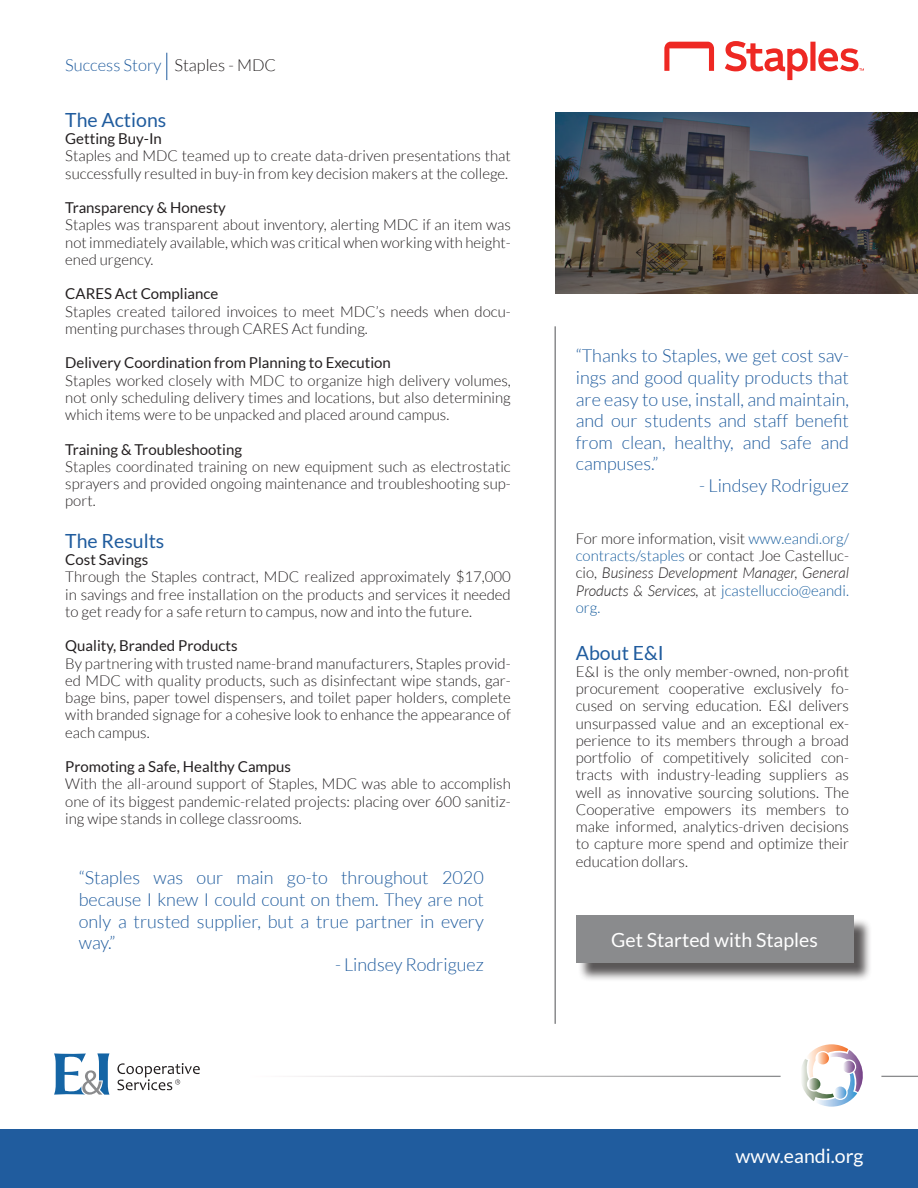
<style>
.page{position:relative;width:918px;height:1188px;background:#fff}
.page>*{position:absolute;margin:0;border:0;box-sizing:border-box;transform-origin:0 0}
.t1{font:19.5px "Lato";color:#fff}
.t2{font:19.5px "Lato";color:#205c9e}
.t3{font:300 18px/21.6px "Lato";color:#205c9e;text-align:justify}
.t4{font:300 16.5px "Lato";color:#205c9e}
.t5{font:300 15px/17.2px "Lato";color:#231f20;text-align:justify}
.t6{font:15px "Lato";color:#231f20}
.t7{font:300 15px/17.2px "Lato";color:#175d9e;text-align:justify}
.s1{color:#231f20}
.s2{font-style:italic;color:#231f20}
</style>
<div class="page">
<svg style="left:166px;top:53px;width:1px;height:27px"></svg>
<div style="left:0;top:1130px;width:918px;height:58px;background:#205c9e"></div>
<hr style="left:554px;top:326px;width:2px;height:698px;background:#8a8b8d">
<svg style="left:556px;top:112px;width:362px;height:182px;background:#4d4948"></svg>
<svg style="left:664px;top:42px;width:50px;height:29px"></svg>
<svg style="left:725px;top:41px;width:83px;height:39px"></svg>
<div style="left:810px;top:42px;width:6px;height:29px;background:#ee2823"></div>
<svg style="left:818px;top:48px;width:46px;height:23px"></svg>
<div style="left:578px;top:918px;width:294px;height:64px;background:#231f20;opacity:.75"></div>
<div style="left:576px;top:916px;width:277px;height:47px;background:#8a8b8d"></div>
<svg style="left:802px;top:1044px;width:61px;height:63px"></svg>
<hr style="left:881px;top:1076px;width:37px;height:1px;background:#8a8b8d">
<svg style="left:117px;top:1063px;width:83px;height:27px"></svg>
<svg style="left:54px;top:1053px;width:56px;height:42px"></svg>
<p class="t4" style="left:65px;top:56px;width:212px">Success Story <span class="s1">Staples - MDC</span></p>
<p class="t2" style="left:65px;top:109px;width:103px">The Actions</p>
<p class="t6" style="left:65px;top:130px;width:98px">Getting Buy-In</p>
<p class="t5" style="left:65px;top:148px;width:447px">Staples and MDC teamed up to create data-driven presentations that successfully resulted in buy-in from key decision makers at the college.</p>
<p class="t6" style="left:65px;top:199px;width:162px">Transparency &amp; Honesty</p>
<p class="t5" style="left:65px;top:217px;width:447px">Staples was transparent about inventory, alerting MDC if an item was not immediately available, which was critical when working with height&shy;ened urgency.</p>
<p class="t6" style="left:65px;top:286px;width:155px">CARES Act Compliance</p>
<p class="t5" style="left:65px;top:303px;width:447px">Staples created tailored invoices to meet MDC’s needs when docu&shy;menting purchases through CARES Act funding.</p>
<p class="t6" style="left:65px;top:355px;width:327px">Delivery Coordination from Planning to Execution</p>
<p class="t5" style="left:65px;top:372px;width:447px">Staples worked closely with MDC to organize high delivery volumes, not only scheduling delivery times and locations, but also determining which items were to be unpacked and placed around campus.</p>
<p class="t6" style="left:65px;top:441px;width:178px">Training &amp; Troubleshooting</p>
<p class="t5" style="left:65px;top:458px;width:447px">Staples coordinated training on new equipment such as electrostatic sprayers and provided ongoing maintenance and troubleshooting sup&shy;port.</p>
<p class="t2" style="left:65px;top:530px;width:101px">The Results</p>
<p class="t6" style="left:65px;top:551px;width:84px">Cost Savings</p>
<p class="t5" style="left:65px;top:568px;width:447px">Through the Staples contract, MDC realized approximately $17,000 in savings and free installation on the products and services it needed to get ready for a safe return to campus, now and into the future.</p>
<p class="t6" style="left:65px;top:638px;width:174px">Quality, Branded Products</p>
<p class="t5" style="left:65px;top:655px;width:447px">By partnering with trusted name-brand manufacturers, Staples provid&shy;ed MDC with quality products, such as disinfectant wipe stands, gar&shy;bage bins, paper towel dispensers, and toilet paper holders, complete with branded signage for a cohesive look to enhance the appearance of each campus.</p>
<p class="t6" style="left:65px;top:758px;width:227px">Promoting a Safe, Healthy Campus</p>
<p class="t5" style="left:65px;top:775px;width:447px">With the all-around support of Staples, MDC was able to accomplish one of its biggest pandemic-related projects: placing over 600 sanitiz&shy;ing wipe stands in college classrooms.</p>
<p class="t3" style="left:79px;top:867px;width:407px">“Staples was our main go-to throughout 2020 because I knew I could count on them. They are not only a trusted supplier, but a true partner in every way.”</p>
<p class="t3" style="left:335px;top:954px;width:150px">- Lindsey Rodriguez</p>
<p class="t3" style="left:576px;top:345px;width:275px">“Thanks to Staples, we get cost sav&shy;ings and good quality products that are easy to use, install, and maintain, and our students and staff benefit from clean, healthy, and safe and campuses.”</p>
<p class="t3" style="left:699px;top:475px;width:152px">- Lindsey Rodriguez</p>
<p class="t7" style="left:576px;top:530px;width:275px"><span class="s1">For more information, visit</span> www.eandi.org/ contracts/staples <span class="s1">or contact Joe Castelluc&shy;cio,</span> <span class="s2">Business Development Manager, General Products &amp; Services,</span> <span class="s1">at</span> jcastelluccio@eandi. org.</p>
<p class="t2" style="left:576px;top:642px;width:89px">About E&amp;I</p>
<p class="t5" style="left:576px;top:663px;width:275px">E&amp;I is the only member-owned, non-profit procurement cooperative exclusively fo&shy;cused on serving education. E&amp;I delivers unsurpassed value and an exceptional ex&shy;perience to its members through a broad portfolio of competitively solicited con&shy;tracts with industry-leading suppliers as well as innovative sourcing solutions. The Cooperative empowers its members to make informed, analytics-driven decisions to capture more spend and optimize their education dollars.</p>
<p class="t1" style="left:611px;top:929px;width:208px">Get Started with Staples</p>
<p class="t1" style="left:736px;top:1145px;width:129px">www.eandi.org</p>
</div>
